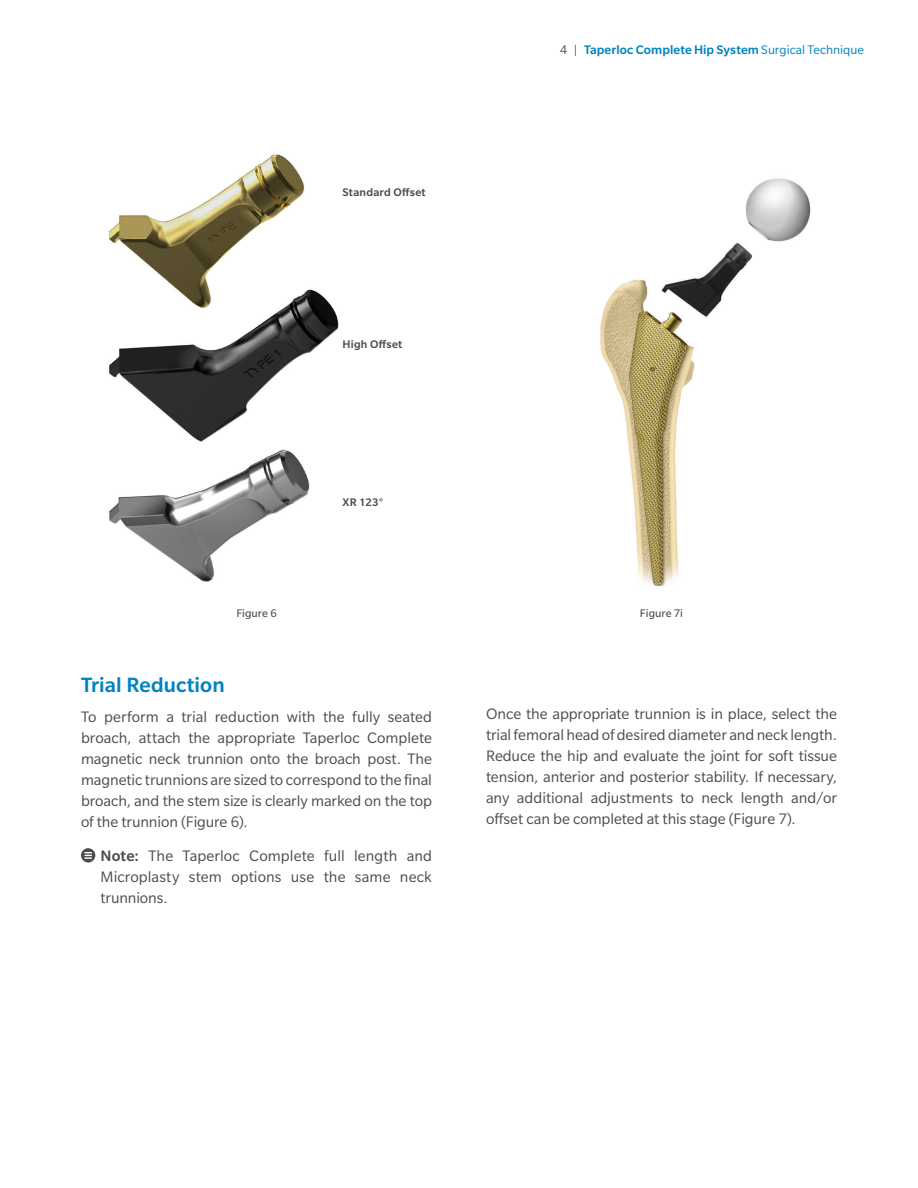
<style>
.page{position:relative;width:918px;height:1188px;background:#fff}
.page>*{position:absolute;margin:0;border:0;box-sizing:border-box;transform-origin:0 0}
.t1{font:500 22.5px "Slate Pro";color:#0083bf}
.t2{font:16.5px/21px "Slate Pro";color:#4b4c4d;text-align:justify}
.t3{font:500 13.5px "Slate Pro";letter-spacing:.005em;color:#0083bf}
.t4{font:500 12px "Slate Pro";letter-spacing:.02em;color:#4b4c4d}
.t5{font:12px "Slate Pro";letter-spacing:.005em;color:#4b4c4d}
.s1{font-weight:400;color:#4b4c4d}
.s2{font-weight:400}
.s3{font-weight:500}
</style>
<div class="page">
<img style="left:109px;top:154px;width:230px;height:428px">
<svg style="left:81px;top:848px;width:14px;height:15px"></svg>
<svg style="left:85px;top:852px;width:6px;height:7px"></svg>
<img style="left:600px;top:178px;width:211px;height:408px">
<p class="t4" style="left:343px;top:186px;width:85px">Standard Offset</p>
<p class="t4" style="left:343px;top:337px;width:61px">High Offset</p>
<p class="t4" style="left:343px;top:496px;width:42px">XR 123°</p>
<p class="t3" style="left:560px;top:42px;width:305px"><span class="s1">4 |</span> Taperloc Complete Hip System <span class="s2">Surgical Technique</span></p>
<p class="t5" style="left:236px;top:607px;width:42px">Figure 6</p>
<p class="t5" style="left:640px;top:607px;width:45px">Figure 7i</p>
<p class="t1" style="left:81px;top:673px;width:145px">Trial Reduction</p>
<p class="t2" style="left:81px;top:706px;width:353px">To perform a trial reduction with the fully seated broach, attach the appropriate Taperloc Complete magnetic neck trunnion onto the broach post. The magnetic trunnions are sized to correspond to the final broach, and the stem size is clearly marked on the top of the trunnion (Figure 6).</p>
<p class="t2" style="left:100px;top:845px;width:333px"><span class="s3">Note:</span> The Taperloc Complete full length and Microplasty stem options use the same neck trunnions.</p>
<p class="t2" style="left:486px;top:703px;width:353px">Once the appropriate trunnion is in place, select the trial femoral head of desired diameter and neck length.<br>Reduce the hip and evaluate the joint for soft tissue tension, anterior and posterior stability. If necessary, any additional adjustments to neck length and/or offset can be completed at this stage (Figure 7).</p>
</div>
